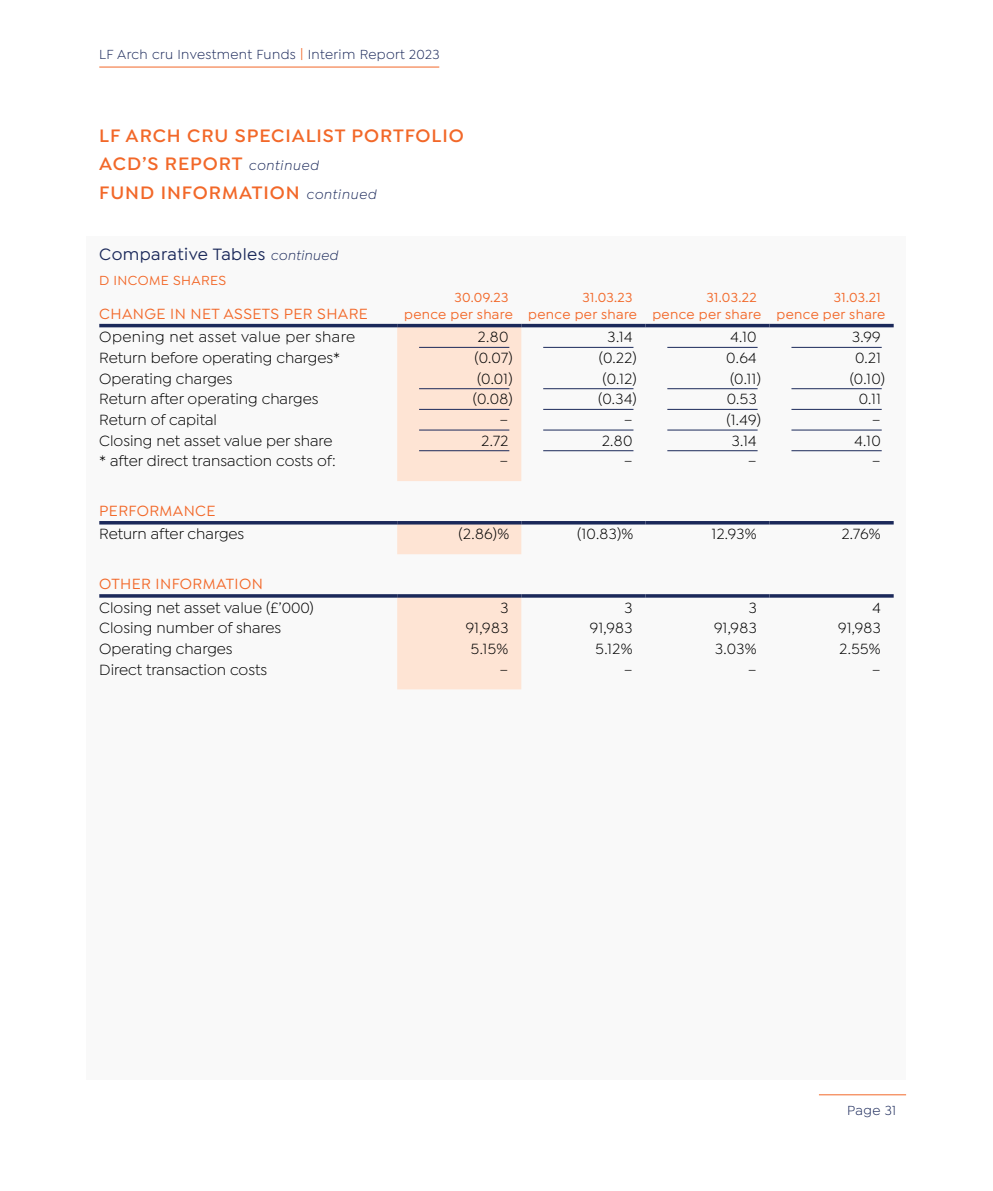
<style>
.page{position:relative;width:993px;height:1191px;background:#fff}
.page>*{position:absolute;margin:0;border:0;box-sizing:border-box;transform-origin:0 0}
.t1{font:600 19.25px/28px "Isidora Sans";letter-spacing:.05em;color:#f26829}
.t2{font:500 17.5px "Isidora Sans";letter-spacing:.025em;color:#1b295a}
.t3{font:15.75px "Isidora Sans";color:#000}
.t4{font:500 15.75px "Isidora Sans";letter-spacing:.025em;color:#f26829}
.t5{font:15.75px "Isidora Sans";letter-spacing:.025em;color:#000}
.t6{font:500 14px/16.8px "Isidora Sans";letter-spacing:.025em;color:#f26829}
.t7{font:14px "Isidora Sans";letter-spacing:.025em;color:#1b295a}
.s1{font-weight:500;color:#f26829}
.s2{font-weight:400;font-style:italic;font-size:14px;color:#1b295a}
.s3{font-weight:400;font-style:italic;font-size:14px}
</style>
<div class="page">
<hr style="left:99px;top:67px;width:340px;height:1px;background:#f26829">
<hr style="left:818px;top:1094px;width:87px;height:1px;background:#f26829">
<div style="left:87px;top:236px;width:818px;height:843px;background:#f9f9f9"></div>
<div style="left:397px;top:327px;width:124px;height:154px;background:#fee4d4"></div>
<hr style="left:99px;top:324px;width:298px;height:3px;background:#1b295a">
<hr style="left:397px;top:324px;width:124px;height:3px;background:#1b295a">
<hr style="left:521px;top:324px;width:124px;height:3px;background:#1b295a">
<hr style="left:645px;top:324px;width:124px;height:3px;background:#1b295a">
<hr style="left:769px;top:324px;width:124px;height:3px;background:#1b295a">
<hr style="left:419px;top:347px;width:90px;height:1px;background:#1b295a">
<hr style="left:543px;top:347px;width:90px;height:1px;background:#1b295a">
<hr style="left:667px;top:347px;width:90px;height:1px;background:#1b295a">
<hr style="left:791px;top:347px;width:90px;height:1px;background:#1b295a">
<hr style="left:419px;top:388px;width:90px;height:1px;background:#1b295a">
<hr style="left:543px;top:388px;width:90px;height:1px;background:#1b295a">
<hr style="left:667px;top:388px;width:90px;height:1px;background:#1b295a">
<hr style="left:791px;top:388px;width:90px;height:1px;background:#1b295a">
<hr style="left:419px;top:409px;width:90px;height:1px;background:#1b295a">
<hr style="left:543px;top:409px;width:90px;height:1px;background:#1b295a">
<hr style="left:667px;top:409px;width:90px;height:1px;background:#1b295a">
<hr style="left:791px;top:409px;width:90px;height:1px;background:#1b295a">
<hr style="left:419px;top:430px;width:90px;height:1px;background:#1b295a">
<hr style="left:543px;top:430px;width:90px;height:1px;background:#1b295a">
<hr style="left:667px;top:430px;width:90px;height:1px;background:#1b295a">
<hr style="left:791px;top:430px;width:90px;height:1px;background:#1b295a">
<hr style="left:419px;top:450px;width:90px;height:1px;background:#1b295a">
<hr style="left:543px;top:450px;width:90px;height:1px;background:#1b295a">
<hr style="left:667px;top:450px;width:90px;height:1px;background:#1b295a">
<hr style="left:791px;top:450px;width:90px;height:1px;background:#1b295a">
<div style="left:397px;top:524px;width:124px;height:30px;background:#fee4d4"></div>
<hr style="left:99px;top:521px;width:298px;height:3px;background:#1b295a">
<hr style="left:397px;top:521px;width:124px;height:3px;background:#1b295a">
<hr style="left:521px;top:521px;width:124px;height:3px;background:#1b295a">
<hr style="left:645px;top:521px;width:124px;height:3px;background:#1b295a">
<hr style="left:769px;top:521px;width:124px;height:3px;background:#1b295a">
<div style="left:397px;top:597px;width:124px;height:92px;background:#fee4d4"></div>
<hr style="left:99px;top:594px;width:298px;height:3px;background:#1b295a">
<hr style="left:397px;top:594px;width:124px;height:3px;background:#1b295a">
<hr style="left:521px;top:594px;width:124px;height:3px;background:#1b295a">
<hr style="left:645px;top:594px;width:124px;height:3px;background:#1b295a">
<hr style="left:769px;top:594px;width:124px;height:3px;background:#1b295a">
<p class="t7" style="left:99px;top:47px;width:342px">LF Arch cru Investment Funds <span class="s1">|</span> Interim Report 2023</p>
<p class="t1" style="left:99px;top:122px;width:366px">LF ARCH CRU SPECIALIST PORTFOLIO<br>ACD’S REPORT <span class="s2">continued<br></span>FUND INFORMATION <span class="s2">continued</span></p>
<p class="t2" style="left:99px;top:244px;width:240px">Comparative Tables <span class="s3">continued</span></p>
<p class="t6" style="left:99px;top:272px;width:128px">D INCOME SHARES</p>
<p class="t4" style="left:99px;top:304px;width:270px">CHANGE IN NET ASSETS PER SHARE</p>
<p class="t6" style="left:404px;top:289px;width:110px;text-indent:50px">30.09.23 pence per share</p>
<p class="t6" style="left:528px;top:289px;width:110px;text-indent:54px">31.03.23 pence per share</p>
<p class="t6" style="left:652px;top:289px;width:110px;text-indent:54px">31.03.22 pence per share</p>
<p class="t6" style="left:776px;top:289px;width:110px;text-indent:57px">31.03.21 pence per share</p>
<p class="t5" style="left:99px;top:328px;width:257px">Opening net asset value per share</p>
<p class="t3" style="left:478px;top:328px;width:32px">2.80</p>
<p class="t3" style="left:607px;top:328px;width:26px">3.14</p>
<p class="t3" style="left:730px;top:328px;width:28px">4.10</p>
<p class="t3" style="left:851px;top:328px;width:30px">3.99</p>
<p class="t3" style="left:99px;top:349px;width:242px">Return before operating charges*</p>
<p class="t3" style="left:474px;top:349px;width:40px">(0.07)</p>
<p class="t3" style="left:598px;top:349px;width:39px">(0.22)</p>
<p class="t3" style="left:726px;top:349px;width:32px">0.64</p>
<p class="t3" style="left:854px;top:349px;width:27px">0.21</p>
<p class="t3" style="left:99px;top:370px;width:135px">Operating charges</p>
<p class="t3" style="left:477px;top:370px;width:37px">(0.01)</p>
<p class="t3" style="left:602px;top:370px;width:36px">(0.12)</p>
<p class="t3" style="left:729px;top:370px;width:32px">(0.11)</p>
<p class="t3" style="left:849px;top:370px;width:37px">(0.10)</p>
<p class="t3" style="left:99px;top:390px;width:220px">Return after operating charges</p>
<p class="t3" style="left:472px;top:390px;width:41px">(0.08)</p>
<p class="t3" style="left:598px;top:390px;width:40px">(0.34)</p>
<p class="t3" style="left:726px;top:390px;width:31px">0.53</p>
<p class="t3" style="left:858px;top:390px;width:23px">0.11</p>
<p class="t3" style="left:99px;top:411px;width:119px">Return of capital</p>
<p class="t3" style="left:499px;top:411px;width:10px">–</p>
<p class="t3" style="left:623px;top:411px;width:10px">–</p>
<p class="t3" style="left:726px;top:411px;width:36px">(1.49)</p>
<p class="t3" style="left:871px;top:411px;width:10px">–</p>
<p class="t3" style="left:99px;top:432px;width:235px">Closing net asset value per share</p>
<p class="t3" style="left:481px;top:432px;width:28px">2.72</p>
<p class="t3" style="left:602px;top:432px;width:32px">2.80</p>
<p class="t3" style="left:731px;top:432px;width:26px">3.14</p>
<p class="t3" style="left:854px;top:432px;width:28px">4.10</p>
<p class="t3" style="left:99px;top:452px;width:238px">* after direct transaction costs of:</p>
<p class="t3" style="left:499px;top:452px;width:10px">–</p>
<p class="t3" style="left:623px;top:452px;width:10px">–</p>
<p class="t3" style="left:747px;top:452px;width:10px">–</p>
<p class="t3" style="left:871px;top:452px;width:10px">–</p>
<p class="t4" style="left:99px;top:502px;width:118px">PERFORMANCE</p>
<p class="t3" style="left:99px;top:525px;width:146px">Return after charges</p>
<p class="t3" style="left:458px;top:525px;width:52px">(2.86)%</p>
<p class="t3" style="left:577px;top:525px;width:58px">(10.83)%</p>
<p class="t3" style="left:711px;top:525px;width:46px">12.93%</p>
<p class="t3" style="left:841px;top:525px;width:41px">2.76%</p>
<p class="t4" style="left:99px;top:575px;width:165px">OTHER INFORMATION</p>
<p class="t3" style="left:99px;top:598px;width:216px">Closing net asset value (£’000)</p>
<p class="t3" style="left:500px;top:598px;width:10px">3</p>
<p class="t3" style="left:624px;top:598px;width:10px">3</p>
<p class="t3" style="left:748px;top:598px;width:10px">3</p>
<p class="t3" style="left:872px;top:598px;width:10px">4</p>
<p class="t3" style="left:99px;top:619px;width:183px">Closing number of shares</p>
<p class="t3" style="left:465px;top:619px;width:44px">91,983</p>
<p class="t3" style="left:589px;top:619px;width:44px">91,983</p>
<p class="t3" style="left:713px;top:619px;width:44px">91,983</p>
<p class="t3" style="left:837px;top:619px;width:44px">91,983</p>
<p class="t3" style="left:99px;top:640px;width:135px">Operating charges</p>
<p class="t3" style="left:471px;top:640px;width:39px">5.15%</p>
<p class="t3" style="left:595px;top:640px;width:38px">5.12%</p>
<p class="t3" style="left:714px;top:640px;width:43px">3.03%</p>
<p class="t3" style="left:839px;top:640px;width:43px">2.55%</p>
<p class="t3" style="left:99px;top:660px;width:169px">Direct transaction costs</p>
<p class="t7" style="left:847px;top:1102px;width:50px">Page 31</p>
</div>
